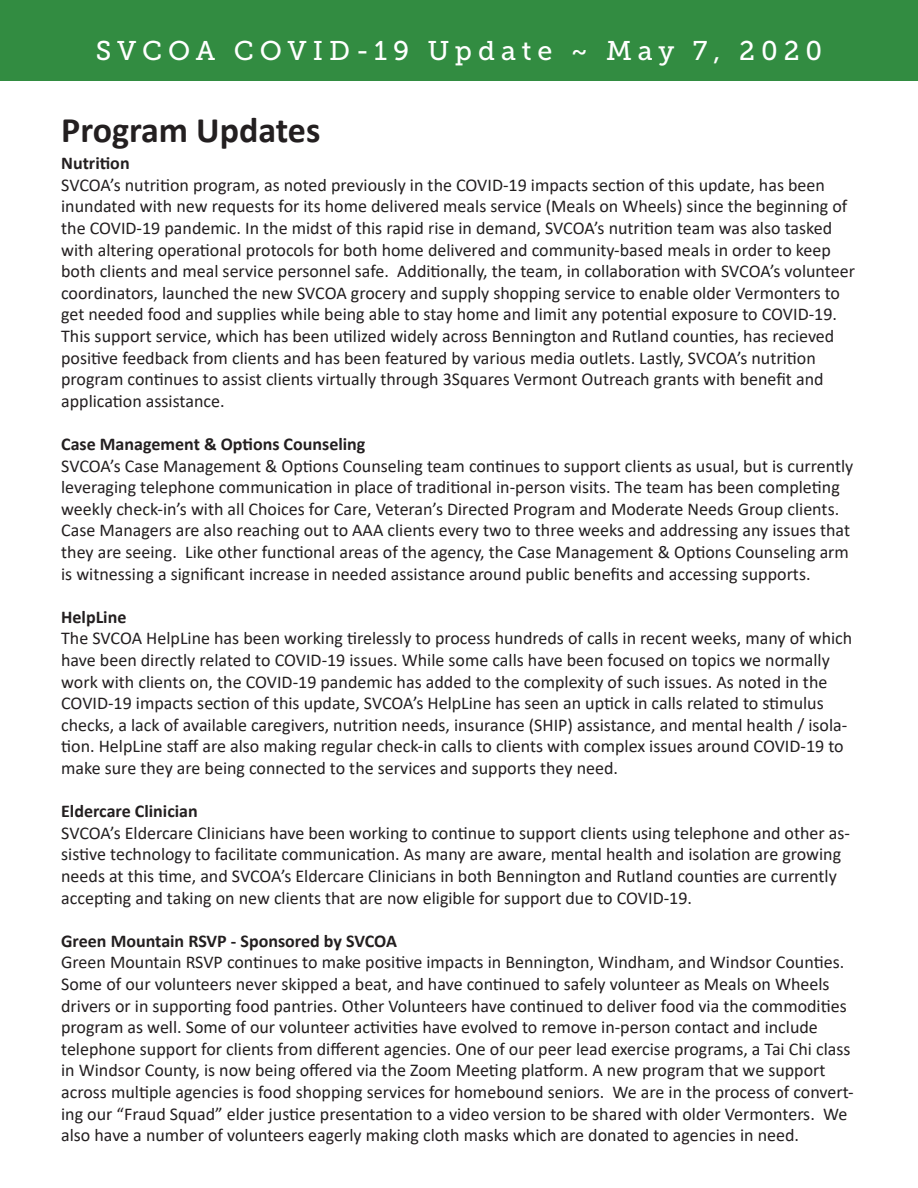
<style>
.page{position:relative;width:918px;height:1188px;background:#fff}
.page>*{position:absolute;margin:0;border:0;box-sizing:border-box;transform-origin:0 0}
.t1{font:700 36px "Calibri";color:#231f20}
.t2{font:27px "Museo Slab 500";letter-spacing:.22em;color:#fff}
.t3{font:18px/21.6px "Calibri";color:#231f20}
.t4{font:700 18px "Calibri";color:#231f20}
</style>
<div class="page">
<div style="left:0;top:0;width:918px;height:81px;background:#328c41"></div>
<p class="t2" style="left:96px;top:35px;width:728px">SVCOA COVID-19 Update ~ May 7, 2020</p>
<p class="t1" style="left:61px;top:105px;width:261px">Program Updates</p>
<p class="t4" style="left:61px;top:150px;width:70px">Nutrition</p>
<p class="t3" style="left:61px;top:173px;width:795px">SVCOA’s nutrition program, as noted previously in the COVID-19 impacts section of this update, has been inundated with new requests for its home delivered meals service (Meals on Wheels) since the beginning of the COVID-19 pandemic. In the midst of this rapid rise in demand, SVCOA’s nutrition team was also tasked with altering operational protocols for both home delivered and community-based meals in order to keep both clients and meal service personnel safe. Additionally, the team, in collaboration with SVCOA’s volunteer coordinators, launched the new SVCOA grocery and supply shopping service to enable older Vermonters to get needed food and supplies while being able to stay home and limit any potential exposure to COVID-19.<br>This support service, which has been utilized widely across Bennington and Rutland counties, has recieved positive feedback from clients and has been featured by various media outlets. Lastly, SVCOA’s nutrition</p>
<p class="t3" style="left:61px;top:368px;width:764px">program continues to assist clients virtually through 3Squares Vermont Outreach grants with benefit and application assistance.</p>
<p class="t4" style="left:61px;top:431px;width:306px">Case Management &amp; Options Counseling</p>
<p class="t3" style="left:61px;top:454px;width:794px">SVCOA’s Case Management &amp; Options Counseling team continues to support clients as usual, but is currently leveraging telephone communication in place of traditional in-person visits. The team has been completing weekly check-in’s with all Choices for Care, Veteran’s Directed Program and Moderate Needs Group clients.<br>Case Managers are also reaching out to AAA clients every two to three weeks and addressing any issues that they are seeing. Like other functional areas of the agency, the Case Management &amp; Options Counseling arm is witnessing a significant increase in needed assistance around public benefits and accessing supports.</p>
<p class="t4" style="left:61px;top:604px;width:67px">HelpLine</p>
<p class="t3" style="left:61px;top:627px;width:793px">The SVCOA HelpLine has been working tirelessly to process hundreds of calls in recent weeks, many of which have been directly related to COVID-19 issues. While some calls have been focused on topics we normally work with clients on, the COVID-19 pandemic has added to the complexity of such issues. As noted in the COVID-19 impacts section of this update, SVCOA’s HelpLine has seen an uptick in calls related to stimulus checks, a lack of available caregivers, nutrition needs, insurance (SHIP) assistance, and mental health / isola&shy;tion. HelpLine staff are also making regular check-in calls to clients with complex issues around COVID-19 to make sure they are being connected to the services and supports they need.</p>
<p class="t4" style="left:61px;top:798px;width:138px">Eldercare Clinician</p>
<p class="t3" style="left:61px;top:821px;width:790px">SVCOA’s Eldercare Clinicians have been working to continue to support clients using telephone and other as&shy;sistive technology to facilitate communication. As many are aware, mental health and isolation are growing needs at this time, and SVCOA’s Eldercare Clinicians in both Bennington and Rutland counties are currently accepting and taking on new clients that are now eligible for support due to COVID-19.</p>
<p class="t4" style="left:61px;top:928px;width:337px">Green Mountain RSVP - Sponsored by SVCOA</p>
<p class="t3" style="left:61px;top:951px;width:794px">Green Mountain RSVP continues to make positive impacts in Bennington, Windham, and Windsor Counties.<br>Some of our volunteers never skipped a beat, and have continued to safely volunteer as Meals on Wheels drivers or in supporting food pantries. Other Volunteers have continued to deliver food via the commodities program as well. Some of our volunteer activities have evolved to remove in-person contact and include telephone support for clients from different agencies. One of our peer lead exercise programs, a Tai Chi class in Windsor County, is now being offered via the Zoom Meeting platform. A new program that we support across multiple agencies is food shopping services for homebound seniors. We are in the process of convert&shy;ing our “Fraud Squad” elder justice presentation to a video version to be shared with older Vermonters. We also have a number of volunteers eagerly making cloth masks which are donated to agencies in need.</p>
</div>
